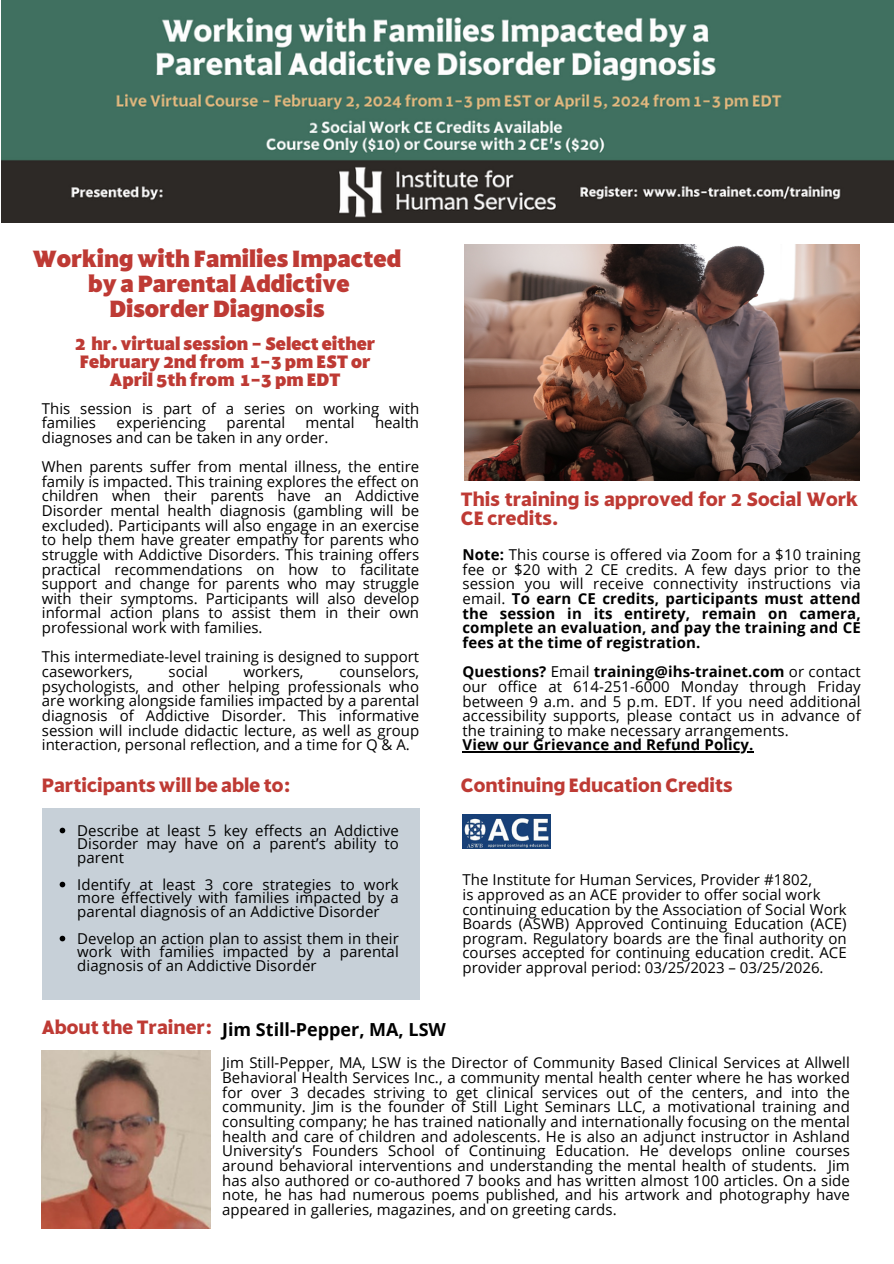
<style>
.page{position:relative;width:894px;height:1264px;background:#fff}
.page>*{position:absolute;margin:0;border:0;box-sizing:border-box;transform-origin:0 0}
.t1{font:900 25.5px "Harmonique";color:#be3a34}
.t2{font:700 21px/19.2px "Harmonique";color:#be3a34}
.t3{font:900 19.5px "Harmonique";letter-spacing:.005em;color:#be3a34}
.t4{font:700 18px "Open Sans";color:#000}
.t5{font:15px/14.7px "Open Sans";color:#000;text-align:justify}
.t6{font:700 15px/14.7px "Open Sans";letter-spacing:.01em;color:#000;text-align:justify}
.s1{font-weight:400}
.s2{font-weight:700}
</style>
<div class="page">
<img style="left:462px;top:814px;width:88px;height:34px">
<div style="left:42px;top:808px;width:377px;height:191px;background:#c7d0d8"></div>
<img style="left:42px;top:1050px;width:169px;height:178px">
<img style="left:464px;top:244px;width:395px;height:237px">
<img style="left:1px;top:0;width:891px;height:223px">
<svg style="left:60px;top:827px;width:5px;height:6px"></svg>
<svg style="left:60px;top:881px;width:5px;height:6px"></svg>
<svg style="left:60px;top:935px;width:5px;height:6px"></svg>
<hr style="left:462px;top:751px;width:291px;height:1px;background:#000">
<p class="t1" style="left:33px;top:246px;width:370px">Workingwith Families Impacted</p>
<p class="t1" style="left:88px;top:271px;width:263px">by a ParentalAddictive</p>
<p class="t1" style="left:109px;top:296px;width:217px">DisorderDiagnosis</p>
<p class="t3" style="left:75px;top:333px;width:301px">2 hr. virtual session - Select either</p>
<p class="t3" style="left:80px;top:351px;width:292px">February 2nd from 1-3 pm EST or</p>
<p class="t3" style="left:110px;top:369px;width:232px">April 5th from 1-3 pm EDT</p>
<p class="t5" style="left:42px;top:400px;width:378px">This session is part of a series on working with families</p>
<p class="t5" style="left:116px;top:415px;width:91px">experiencing</p>
<p class="t5" style="left:226px;top:415px;width:60px">parental</p>
<p class="t5" style="left:305px;top:415px;width:50px">mental</p>
<p class="t5" style="left:375px;top:415px;width:46px">health</p>
<p class="t5" style="left:42px;top:430px;width:288px">diagnoses and can be taken in any order.</p>
<p class="t5" style="left:42px;top:459px;width:378px">When parents suffer from mental illness, the entire family is impacted. This training explores the effect on children when their parents have an Addictive Disorder mental health diagnosis (gambling will be excluded). Participants will also engage in an exercise to help them have greater empathy for parents who struggle with Addictive Disorders. This training offers practical recommendations on how to facilitate support and change for parents who may struggle with their symptoms. Participants will also develop informal action plans to assist them in their own professional work with families.</p>
<p class="t5" style="left:42px;top:649px;width:378px">This intermediate-level training is designed to support caseworkers,</p>
<p class="t5" style="left:42px;top:664px;width:378px;text-indent:297px">counselors, psychologists, and other helping professionals who are working alongside families impacted by a parental diagnosis of Addictive Disorder. This informative session will include didactic lecture, as well as group interaction, personal reflection, and a time for Q &amp; A.</p>
<p class="t5" style="left:168px;top:664px;width:41px">social</p>
<p class="t5" style="left:243px;top:664px;width:61px">workers,</p>
<p class="t2" style="left:461px;top:490px;width:399px">This training is approved for 2 Social Work<br>CE credits.</p>
<p class="t6" style="left:462px;top:547px;width:399px">Note: <span class="s1">This course is offered via Zoom for a $10 training fee or $20 with 2 CE credits. A few days prior to the session you will receive connectivity instructions via email.</span> To earn CE credits, participants must attend the session in its entirety, remain on camera, complete an evaluation, and pay the training and CE fees at the time of registration.</p>
<p class="t5" style="left:462px;top:664px;width:399px"><span class="s2">Questions?</span> Email <span class="s2">training@ihs-trainet.com</span> or contact our office at 614-251-6000 Monday through Friday between 9 a.m. and 5 p.m. EDT. If you need additional accessibility supports, please contact us in advance of the training to make necessary arrangements.</p>
<p class="t6" style="left:462px;top:737px;width:292px">View our Grievance and Refund Policy.</p>
<p class="t2" style="left:42px;top:776px;width:250px">Participants will be able to:</p>
<p class="t2" style="left:461px;top:776px;width:273px">Continuing Education Credits</p>
<p class="t5" style="left:77px;top:823px;width:323px;line-height:13.5px">Describe at least 5 key effects an Addictive Disorder may have on a parent’s ability to parent</p>
<p class="t5" style="left:77px;top:877px;width:323px;line-height:13.5px">Identify at least 3 core strategies to work more effectively with families impacted by a parental diagnosis of an Addictive Disorder</p>
<p class="t5" style="left:77px;top:931px;width:323px;line-height:13.5px">Develop an action plan to assist them in their work with families impacted by a parental diagnosis of an Addictive Disorder</p>
<p class="t5" style="left:462px;top:872px;width:351px">The Institute for Human Services, Provider #1802,</p>
<p class="t5" style="left:462px;top:886px;width:359px">is approved as an ACE provider to offer social work</p>
<p class="t5" style="left:462px;top:901px;width:385px">continuing education by the Association of Social Work Boards (ASWB) Approved Continuing Education (ACE) program. Regulatory boards are the final authority on courses accepted for continuing education credit. ACE provider approval period: 03/25/2023 – 03/25/2026.</p>
<p class="t2" style="left:42px;top:1018px;width:172px">About the Trainer:</p>
<p class="t4" style="left:222px;top:1016px;width:225px">Jim Still-Pepper, MA, LSW</p>
<p class="t5" style="left:222px;top:1055px;width:629px">Jim Still-Pepper, MA, LSW is the Director of Community Based Clinical Services at Allwell Behavioral Health Services Inc., a community mental health center where he has worked for over 3 decades striving to get clinical services out of the centers, and into the community. Jim is the founder of Still Light Seminars LLC, a motivational training and consulting company; he has trained nationally and internationally focusing on the mental health and care of children and adolescents. He is also an adjunct instructor in Ashland University’s Founders School of Continuing Education. He develops online courses around behavioral interventions and understanding the mental health of students. Jim has also authored or co-authored 7 books and has written almost 100 articles. On a side note, he has had numerous poems published, and his artwork and photography have appeared in galleries, magazines, and on greeting cards.</p>
</div>
